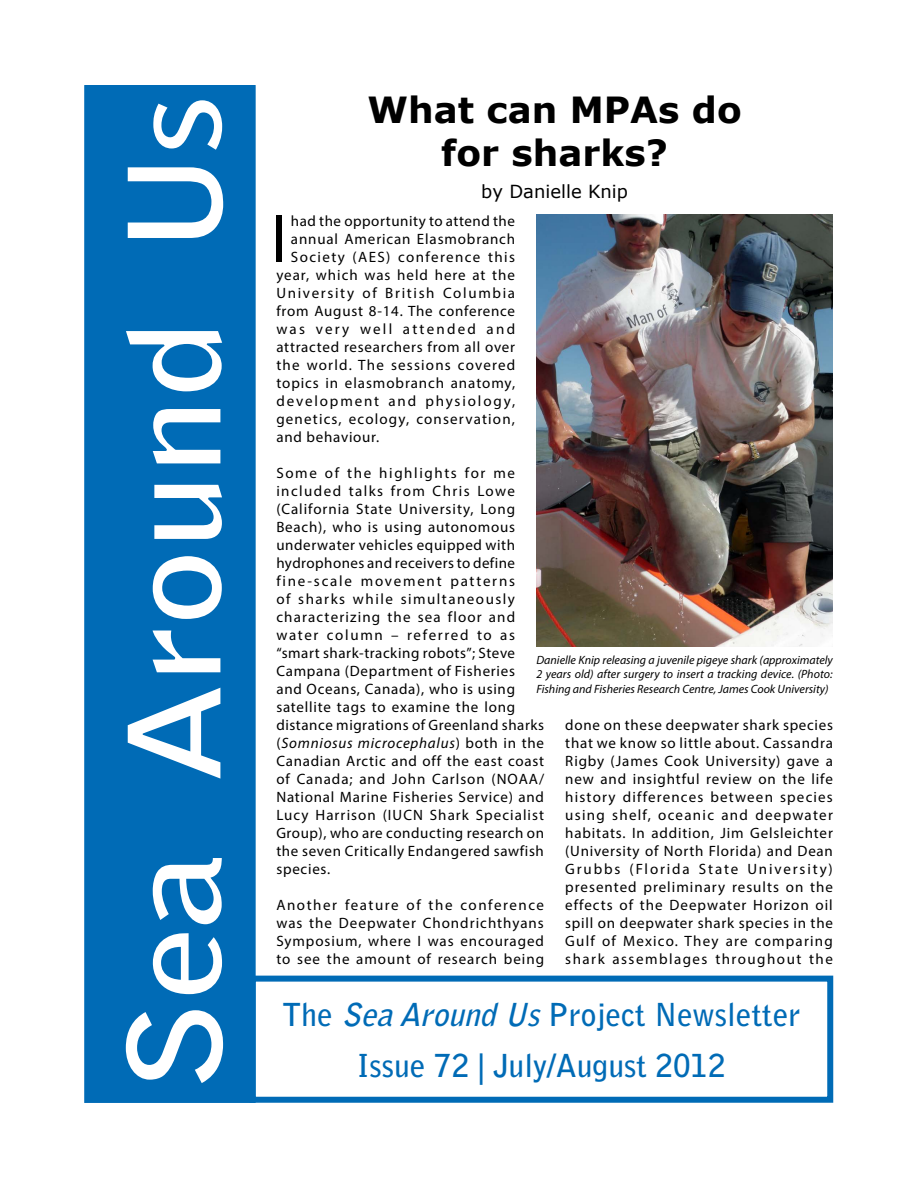
<style>
.page{position:relative;width:918px;height:1188px;background:#fff}
.page>*{position:absolute;margin:0;border:0;box-sizing:border-box;transform-origin:0 0}
.t1{font:700 126.3px "Bell Gothic";color:#fff;scale:1.2 1}
.t2{font:68.4px "Myriad Pro";color:#000}
.t3{font:700 36px/43.2px "Verdana";color:#000;text-align:center}
.t4{font:700 31.5px "Bell Gothic";color:#006bb6}
.t5{font:18px "Verdana";color:#000}
.t6{font:15px/18px "Myriad Pro";letter-spacing:.06em;color:#000;text-align:justify}
.t7{font:15px "Myriad Pro";letter-spacing:.08em;color:#000}
.t8{font:15px "Myriad Pro";letter-spacing:.035em;color:#000}
.t9{font:15px "Myriad Pro";letter-spacing:.11em;color:#000}
.t10{font:15px "Myriad Pro";letter-spacing:.095em;color:#000}
.t11{font:15px "Myriad Pro";letter-spacing:.125em;color:#000}
.t12{font:15px "Myriad Pro";letter-spacing:.15em;color:#000}
.t13{font:italic 12px/14.4px "Myriad Pro";color:#000;text-align:justify}
.s1{font-style:italic}
</style>
<div class="page">
<div style="left:250px;top:976px;width:583px;height:127px;border:6px solid #006bb6"></div>
<div style="left:85px;top:86px;width:170px;height:1016px;background:#006bb6"></div>
<div style="left:84px;top:85px;width:172px;height:1018px;border:2px solid #006bb6"></div>
<img style="left:536px;top:214px;width:297px;height:432px">
<h1 class="t1" style="left:98px;top:1093px;width:833px;rotate:-90deg">Sea Around Us</h1>
<h3 class="t3" style="left:368px;top:88px;width:376px">What can MPAs do for sharks?</h3>
<p class="t5" style="left:481px;top:179px;width:148px">by Danielle Knip</p>
<h2 class="t2" style="left:271px;top:197px;width:18px">I</h2>
<p class="t8" style="left:291px;top:211px;width:226px">had the opportunity to attend the</p>
<p class="t6" style="left:291px;top:229px;width:226px">annual American Elasmobranch</p>
<p class="t10" style="left:291px;top:247px;width:226px">Society (AES) conference this</p>
<p class="t6" style="left:276px;top:265px;width:240px">year, which was held here at the</p>
<p class="t9" style="left:276px;top:283px;width:240px">University of British Columbia</p>
<p class="t6" style="left:276px;top:301px;width:240px">from August 8-14. The conference</p>
<p class="t12" style="left:276px;top:319px;width:240px">was very well attended and</p>
<p class="t6" style="left:276px;top:337px;width:240px">attracted researchers from all over</p>
<p class="t7" style="left:276px;top:355px;width:240px">the world. The sessions covered</p>
<p class="t6" style="left:276px;top:373px;width:240px">topics in elasmobranch anatomy,</p>
<p class="t11" style="left:276px;top:391px;width:240px">development and physiology,</p>
<p class="t7" style="left:276px;top:409px;width:240px">genetics, ecology, conservation,</p>
<p class="t6" style="left:276px;top:427px;width:104px">and behaviour.</p>
<p class="t6" style="left:276px;top:463px;width:269px;text-align:left">Some of the highlights for me included talks from Chris Lowe (California State University, Long Beach), who is using autonomous underwater vehicles equipped with hydrophones and receivers to define fine-scale movement patterns<br>of sharks while simultaneously characterizing the sea floor and water column – referred to as “smart shark-tracking robots”; Steve Campana (Department of Fisheries and Oceans, Canada), who is using satellite tags to examine the long distance migrations of Greenland sharks (<span class="s1">Somniosus microcephalus</span>) both in the Canadian Arctic and off the east coast of Canada; and John Carlson (NOAA/ National Marine Fisheries Service) and Lucy Harrison (IUCN Shark Specialist Group), who are conducting research on the seven Critically Endangered sawfish species.</p>
<p class="t6" style="left:276px;top:895px;width:269px">Another feature of the conference was the Deepwater Chondrichthyans Symposium, where I was encouraged to see the amount of research being</p>
<p class="t13" style="left:536px;top:652px;width:298px">Danielle Knip releasing a juvenile pigeye shark (approximately 2 years old) after surgery to insert a tracking device. (Photo:<br>Fishing and Fisheries Research Centre, James Cook University)</p>
<p class="t6" style="left:565px;top:716px;width:269px">done on these deepwater shark species that we know so little about. Cassandra Rigby (James Cook University) gave a new and insightful review on the life history differences between species using shelf, oceanic and deepwater habitats. In addition, Jim Gelsleichter (University of North Florida) and Dean Grubbs (Florida State University) presented preliminary results on the effects of the Deepwater Horizon oil spill on deepwater shark species in the Gulf of Mexico. They are comparing shark assemblages throughout the</p>
<h3 class="t4" style="left:282px;top:996px;width:520px">The <span class="s1">SeaAroundUs</span>Project Newsletter</h3>
<h3 class="t4" style="left:357px;top:1047px;width:370px">Issue 72 | July/August 2012</h3>
</div>
